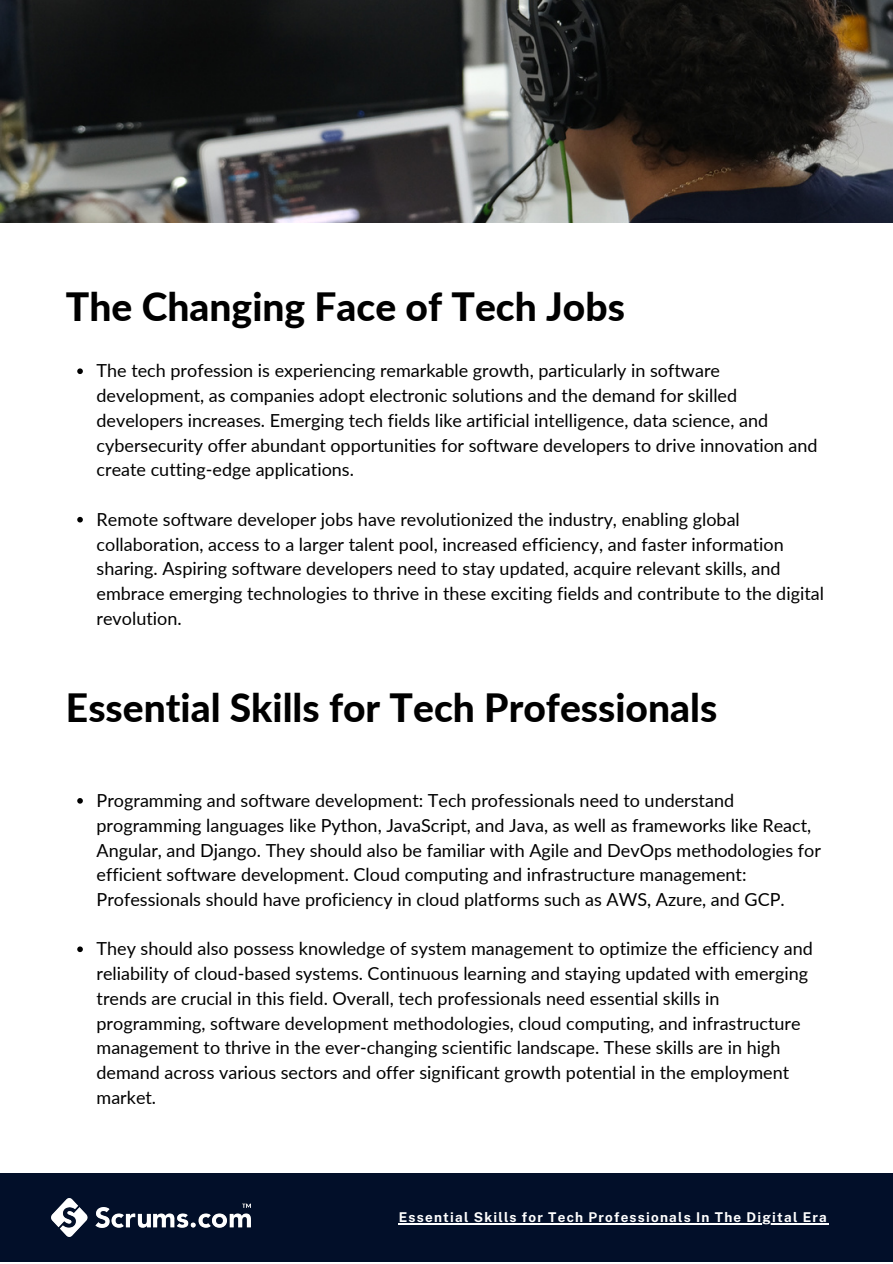
<style>
.page{position:relative;width:893px;height:1264px;background:#fff}
.page>*{position:absolute;margin:0;border:0;box-sizing:border-box;transform-origin:0 0}
.t1{font:800 39px "Lato";color:#000}
.t2{font:18px/24.8px "Lato";color:#000}
.t3{font:700 13.5px "Public Sans";letter-spacing:.09em;color:#fff}
</style>
<div class="page">
<div style="left:0;top:1173px;width:892px;height:88px;background:#020f29"></div>
<img style="left:51px;top:1198px;width:199px;height:38px">
<hr style="left:399px;top:1223px;width:123px;height:1px;background:#fff">
<hr style="left:522px;top:1223px;width:306px;height:1px;background:#fff">
<svg style="left:77px;top:368px;width:6px;height:6px"></svg>
<svg style="left:77px;top:517px;width:6px;height:5px"></svg>
<svg style="left:77px;top:798px;width:6px;height:5px"></svg>
<svg style="left:77px;top:946px;width:6px;height:6px"></svg>
<img style="left:0;top:0;width:892px;height:222px">
<p class="t1" style="left:66px;top:283px;width:560px">The Changing Face of Tech Jobs</p>
<p class="t2" style="left:97px;top:358px;width:722px">The tech profession is experiencing remarkable growth, particularly in software development, as companies adopt electronic solutions and the demand for skilled developers increases. Emerging tech fields like artificial intelligence, data science, and cybersecurity offer abundant opportunities for software developers to drive innovation and create cutting-edge applications.</p>
<p class="t2" style="left:97px;top:506px;width:728px">Remote software developer jobs have revolutionized the industry, enabling global collaboration, access to a larger talent pool, increased efficiency, and faster information sharing. Aspiring software developers need to stay updated, acquire relevant skills, and embrace emerging technologies to thrive in these exciting fields and contribute to the digital revolution.</p>
<p class="t1" style="left:66px;top:683px;width:652px">Essential Skills for Tech Professionals</p>
<p class="t2" style="left:97px;top:787px;width:725px">Programming and software development: Tech professionals need to understand programming languages like Python, JavaScript, and Java, as well as frameworks like React, Angular, and Django. They should also be familiar with Agile and DevOps methodologies for efficient software development. Cloud computing and infrastructure management:<br>Professionals should have proficiency in cloud platforms such as AWS, Azure, and GCP.</p>
<p class="t2" style="left:97px;top:936px;width:717px">They should also possess knowledge of system management to optimize the efficiency and reliability of cloud-based systems. Continuous learning and staying updated with emerging trends are crucial in this field. Overall, tech professionals need essential skills in programming, software development methodologies, cloud computing, and infrastructure management to thrive in the ever-changing scientific landscape. These skills are in high demand across various sectors and offer significant growth potential in the employment market.</p>
<p class="t3" style="left:399px;top:1209px;width:429px">Essential Skills for Tech Professionals In The Digital Era</p>
</div>
